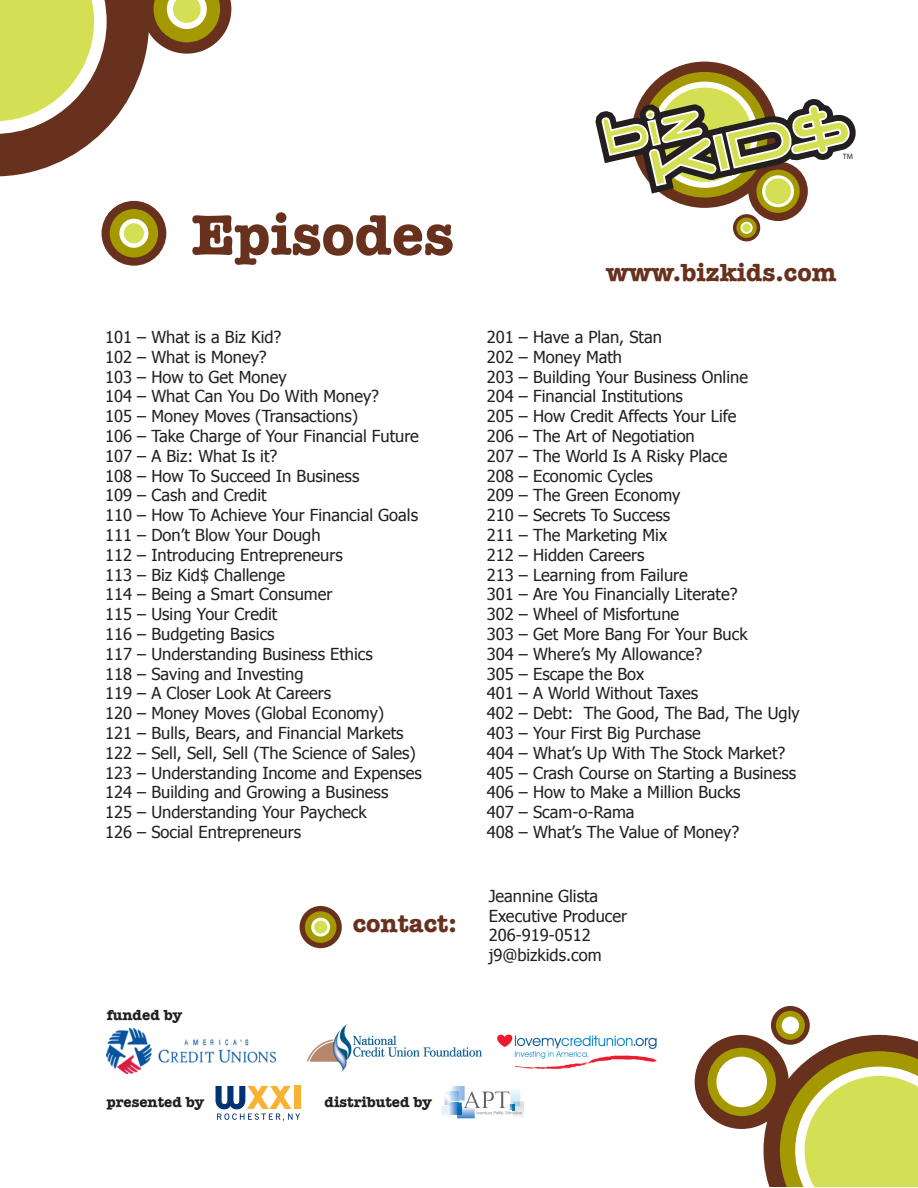
<style>
.page{position:relative;width:918px;height:1188px;background:#fff}
.page>*{position:absolute;margin:0;border:0;box-sizing:border-box;transform-origin:0 0}
.t1{font:700 58.65px "American Typewriter";color:#68311e}
.t2{font:700 25.5px "American Typewriter";color:#68311e}
.t3{font:16.5px/19.8px "Tahoma";color:#231f20}
.t4{font:700 15px "American Typewriter";color:#231f20}
.t5{font:7.8px "Myriad Pro";color:#231f20}
</style>
<div class="page">
<svg style="left:596px;top:61px;width:260px;height:180px"></svg>
<svg style="left:0;top:0;width:231px;height:176px"></svg>
<div style="left:695px;top:1035px;width:94px;height:94px;background:#68311e;border-radius:50%"></div>
<div style="left:708px;top:1048px;width:68px;height:68px;background:#a49901;border-radius:50%"></div>
<div style="left:716px;top:1057px;width:51px;height:50px;background:#fff;border-radius:50%"></div>
<svg style="left:763px;top:1035px;width:154px;height:151px"></svg>
<div style="left:771px;top:1006px;width:39px;height:39px;background:#68311e;border-radius:50%"></div>
<div style="left:776px;top:1011px;width:29px;height:29px;background:#a49901;border-radius:50%"></div>
<div style="left:782px;top:1017px;width:17px;height:17px;background:#fff;border-radius:50%"></div>
<div style="left:102px;top:201px;width:64px;height:65px;background:#68311e;border-radius:50%"></div>
<div style="left:110px;top:209px;width:48px;height:48px;background:#a49901;border-radius:50%"></div>
<svg style="left:119px;top:219px;width:29px;height:29px"></svg>
<div style="left:124px;top:223px;width:20px;height:20px;background:#d4df54;border-radius:50%"></div>
<img style="left:307px;top:1025px;width:174px;height:46px">
<img style="left:497px;top:1034px;width:160px;height:36px">
<img style="left:107px;top:1028px;width:168px;height:46px">
<svg style="left:216px;top:1086px;width:84px;height:35px"></svg>
<svg style="left:442px;top:1086px;width:82px;height:32px"></svg>
<div style="left:300px;top:906px;width:42px;height:42px;background:#68311e;border-radius:50%"></div>
<div style="left:305px;top:911px;width:31px;height:32px;background:#a49901;border-radius:50%"></div>
<svg style="left:311px;top:918px;width:19px;height:19px"></svg>
<div style="left:314px;top:921px;width:13px;height:13px;background:#d4df54;border-radius:50%"></div>
<h1 class="t1" style="left:191px;top:184px;width:264px">Episodes</h1>
<p class="t3" style="left:105px;top:326px;width:318px">101 – What is a Biz Kid?<br>102 – What is Money?<br>103 – How to Get Money<br>104 – What Can You Do With Money?<br>105 – Money Moves (Transactions)<br>106 – Take Charge of Your Financial Future<br>107 – A Biz: What Is it?<br>108 – How To Succeed In Business<br>109 – Cash and Credit<br>110 – How To Achieve Your Financial Goals<br>111 – Don’t Blow Your Dough<br>112 – Introducing Entrepreneurs<br>113 – Biz Kid$ Challenge<br>114 – Being a Smart Consumer<br>115 – Using Your Credit<br>116 – Budgeting Basics<br>117 – Understanding Business Ethics<br>118 – Saving and Investing<br>119 – A Closer Look At Careers<br>120 – Money Moves (Global Economy)<br>121 – Bulls, Bears, and Financial Markets<br>122 – Sell, Sell, Sell (The Science of Sales)<br>123 – Understanding Income and Expenses<br>124 – Building and Growing a Business<br>125 – Understanding Your Paycheck<br>126 – Social Entrepreneurs</p>
<p class="t4" style="left:107px;top:1002px;width:77px">funded by</p>
<h2 class="t2" style="left:353px;top:902px;width:106px">contact:</h2>
<p class="t4" style="left:107px;top:1089px;width:99px">presented by</p>
<p class="t4" style="left:324px;top:1089px;width:109px">distributed by</p>
<p class="t5" style="left:843px;top:152px;width:12px">TM</p>
<h2 class="t2" style="left:606px;top:250px;width:232px">www.bizkids.com</h2>
<p class="t3" style="left:487px;top:326px;width:314px">201 – Have a Plan, Stan<br>202 – Money Math<br>203 – Building Your Business Online<br>204 – Financial Institutions<br>205 – How Credit Affects Your Life<br>206 – The Art of Negotiation<br>207 – The World Is A Risky Place<br>208 – Economic Cycles<br>209 – The Green Economy<br>210 – Secrets To Success<br>211 – The Marketing Mix<br>212 – Hidden Careers<br>213 – Learning from Failure<br>301 – Are You Financially Literate?<br>302 – Wheel of Misfortune<br>303 – Get More Bang For Your Buck<br>304 – Where’s My Allowance?<br>305 – Escape the Box<br>401 – A World Without Taxes<br>402 – Debt: The Good, The Bad, The Ugly<br>403 – Your First Big Purchase<br>404 – What’s Up With The Stock Market?<br>405 – Crash Course on Starting a Business<br>406 – How to Make a Million Bucks<br>407 – Scam-o-Rama<br>408 – What’s The Value of Money?</p>
<p class="t3" style="left:489px;top:885px;width:140px">Jeannine Glista<br>Executive Producer<br>206-919-0512 j9@bizkids.com</p>
</div>
